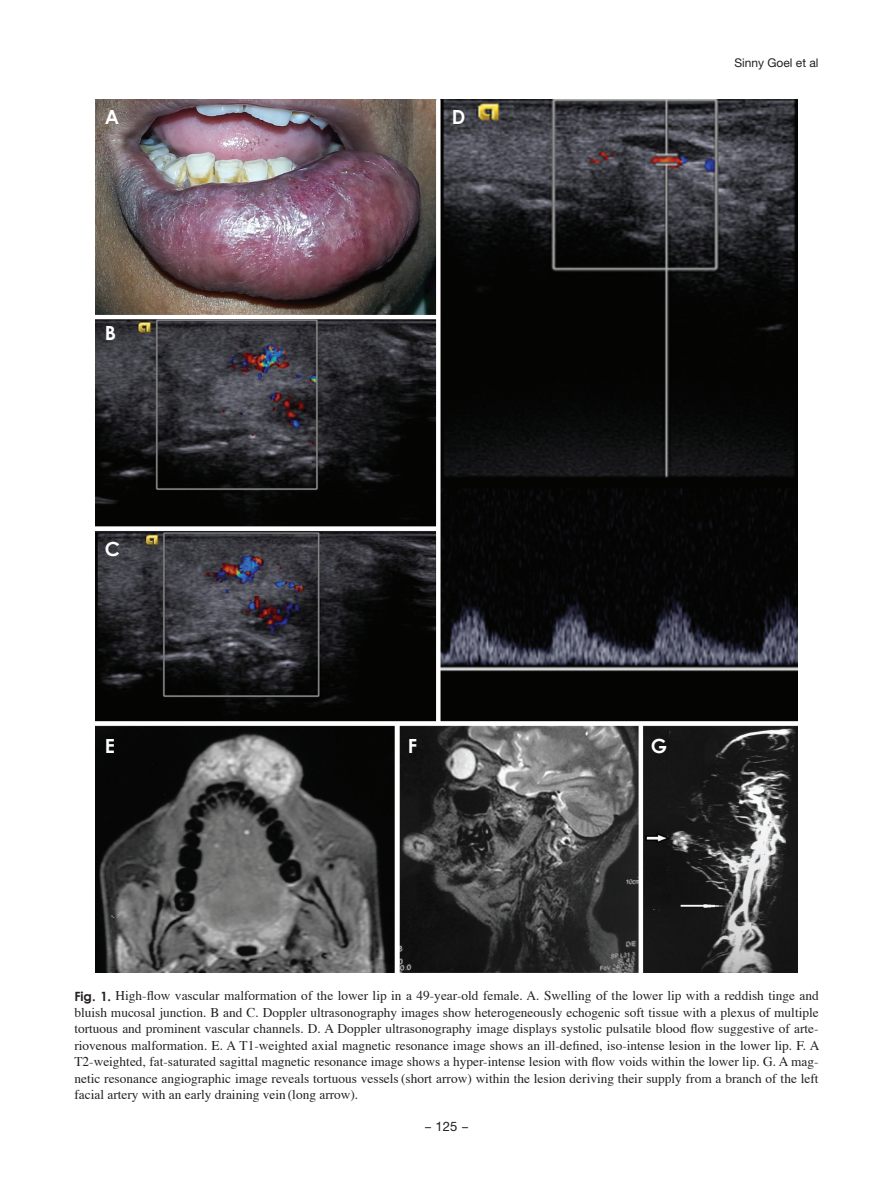
<style>
.page{position:relative;width:893px;height:1191px;background:#fff}
.page>*{position:absolute;margin:0;border:0;box-sizing:border-box;transform-origin:0 0}
.t1{font:700 19.5px "Century Gothic";color:#fff}
.t2{font:13.35px/16.5px "Times";color:#231f20;text-align:justify}
.t3{font:13.05px "Helvetica Neue LT Std";color:#231f20}
.t4{font:12px "Helvetica Neue LT Std";color:#231f20}
.s1{font-family:"Century Gothic";font-weight:700;font-size:12.75px}
.s2{font-size:12px}
</style>
<div class="page">
<img style="left:96px;top:100px;width:701px;height:872px">
<div style="left:395px;top:722px;width:5px;height:251px;background:#fff"></div>
<svg style="left:95px;top:526px;width:341px;height:4px"></svg>
<hr style="left:74px;top:315px;width:362px;height:4px;background:#fff">
<svg style="left:95px;top:721px;width:703px;height:4px"></svg>
<svg style="left:436px;top:100px;width:4px;height:622px"></svg>
<h1 class="t1" style="left:105px;top:105px;width:16px">A</h1>
<h1 class="t1" style="left:452px;top:105px;width:15px">D</h1>
<p class="t4" style="left:734px;top:56px;width:86px">Sinny Goel et al</p>
<h1 class="t1" style="left:105px;top:321px;width:13px">B</h1>
<h1 class="t1" style="left:105px;top:536px;width:17px">C</h1>
<h1 class="t1" style="left:105px;top:734px;width:12px">E</h1>
<h1 class="t1" style="left:408px;top:734px;width:11px">F</h1>
<h1 class="t1" style="left:651px;top:734px;width:18px">G</h1>
<p class="t2" style="left:74px;top:986px;width:746px"><span class="s1">Fig. 1.</span> High-flow vascular malformation of the lower lip in a 49-year-old female. A. Swelling of the lower lip with a reddish tinge and bluish mucosal junction. B and C. Doppler ultrasonography images show heterogeneously echogenic soft tissue with a plexus of multiple tortuous and prominent vascular channels. D. A Doppler ultrasonography image displays systolic pulsatile blood flow suggestive of arte&shy;riovenous malformation. E. A T1-weighted axial magnetic resonance image shows an ill-defined, iso-intense lesion in the lower lip. F. A T2-weighted, fat-saturated sagittal magnetic resonance image shows a hyper-intense lesion with flow voids within the lower lip. G. A mag&shy;netic resonance angiographic image reveals tortuous vessels (short arrow) within the lesion deriving their supply from a branch of the left facial artery with an early draining vein (long arrow).</p>
<p class="t3" style="left:424px;top:1119px;width:46px"><span class="s2">-</span> 125 <span class="s2">-</span></p>
</div>
